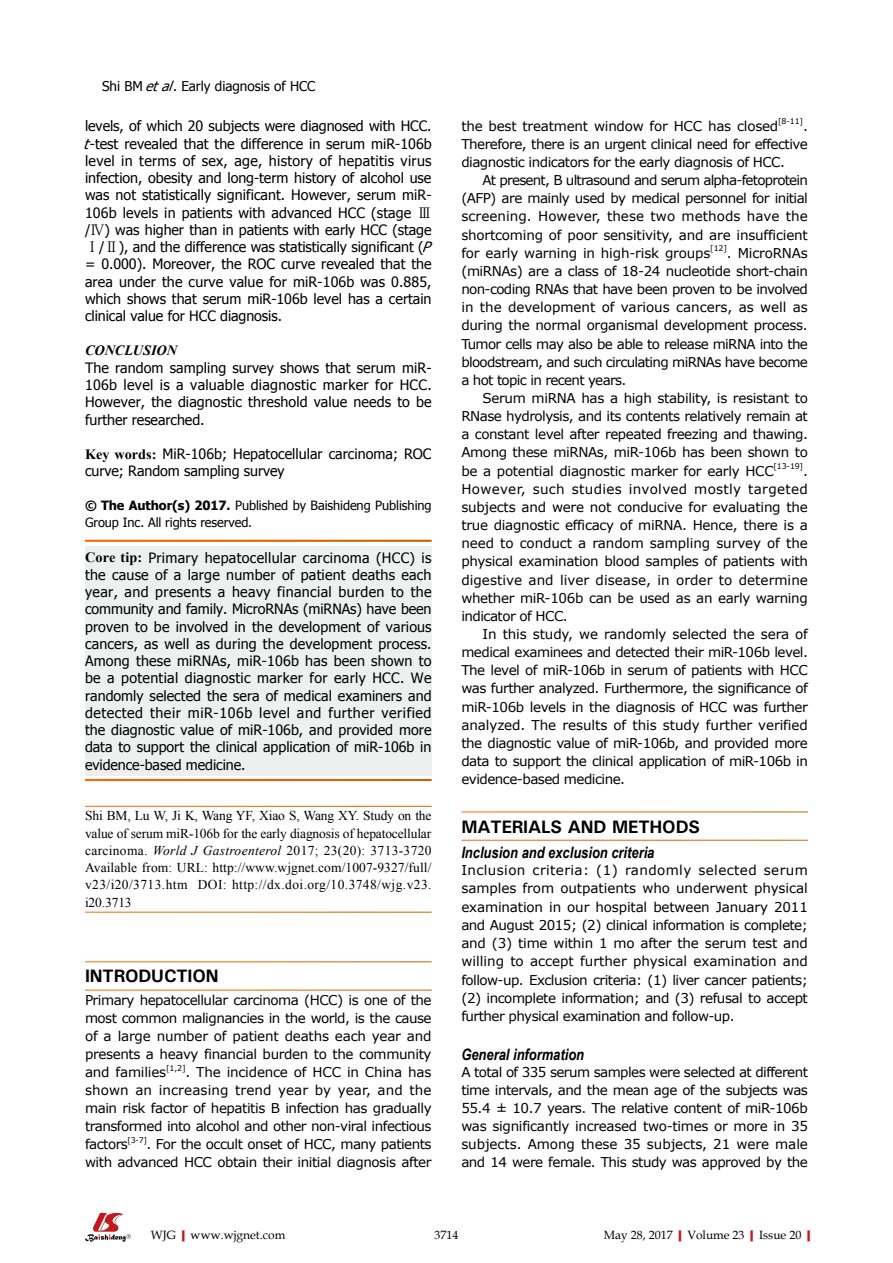
<style>
.page{position:relative;width:893px;height:1263px;background:#fff}
.page>*{position:absolute;margin:0;border:0;box-sizing:border-box;transform-origin:0 0}
.t1{font:700 18px "Univers";letter-spacing:-.01em;color:#000}
.t2{font:italic 700 15.75px "Arial Narrow";color:#000}
.t3{font:14.25px/17.2px "Tahoma";color:#000}
.t4{font:italic 700 14.25px "Times New Roman";letter-spacing:-.005em;color:#000}
.t5{font:13.5px/18.1px "Verdana";letter-spacing:-.04em;color:#000;text-align:justify}
.t6{font:13.5px/17.2px "Times New Roman";letter-spacing:.03em;color:#000;text-align:justify}
.t7{font:13.5px "Verdana";letter-spacing:-.02em;color:#000}
.t8{font:13.5px "Tahoma";color:#000}
.t9{font:12.75px/17.2px "Tahoma";letter-spacing:-.005em;color:#000}
.t10{font:12px "Book Antiqua";color:#000}
.t11{font:7.8px "Verdana";letter-spacing:-.02em;color:#000}
.s1{font-style:italic}
.s2{font-family:"Koz Min Pro"}
.s3{font-family:"Times New Roman";font-weight:700}
.s4{font-weight:700}
.s5{font-weight:700;color:#c01920}
</style>
<div class="page">
<div style="left:85px;top:546px;width:347px;height:229px;background:#eeefef"></div>
<svg style="left:85px;top:1213px;width:46px;height:29px"></svg>
<p class="t8" style="left:102px;top:77px;width:215px">Shi BM <span class="s1">etal</span>. Early diagnosis of HCC</p>
<p class="t3" style="left:83px;top:117px;width:355px">levels, of which 20 subjects were diagnosed with HCC. <span class="s1">t</span>-test revealed that the difference in serum miR-106b level in terms of sex, age, history of hepatitis virus infection, obesity and long-term history of alcohol use was not statistically significant. However, serum miR-106b levels in patients with advanced HCC (stage <span class="s2">Ⅲ </span>/<span class="s2">Ⅳ</span>) was higher than in patients with early HCC (stage <span class="s2">Ⅰ</span>/<span class="s2">Ⅱ</span>), and the difference was statistically significant (<span class="s1">P </span>= 0.000). Moreover, the ROC curve revealed that the area under the curve value for miR-106b was 0.885, which shows that serum miR-106b level has a certain clinical value for HCC diagnosis.</p>
<p class="t4" style="left:85px;top:340px;width:93px">CONCLUSION</p>
<p class="t3" style="left:85px;top:358px;width:348px;text-align:justify">The random sampling survey shows that serum miR-106b level is a valuable diagnostic marker for HCC.<br>However, the diagnostic threshold value needs to be further researched.</p>
<p class="t3" style="left:85px;top:445px;width:348px"><span class="s3">Key words:</span> MiR-106b; Hepatocellular carcinoma; ROC curve; Random sampling survey</p>
<p class="t9" style="left:85px;top:496px;width:348px"><span class="s4">© The Author(s) 2017.</span> Published by Baishideng Publishing<br>Group Inc. All rights reserved.</p>
<p class="t3" style="left:85px;top:548px;width:348px;text-align:justify"><span class="s3">Core tip:</span> Primary hepatocellular carcinoma (HCC) is the cause of a large number of patient deaths each year, and presents a heavy financial burden to the community and family. MicroRNAs (miRNAs) have been proven to be involved in the development of various cancers, as well as during the development process.<br>Among these miRNAs, miR-106b has been shown to be a potential diagnostic marker for early HCC. We randomly selected the sera of medical examiners and detected their miR-106b level and further verified the diagnostic value of miR-106b, and provided more data to support the clinical application of miR-106b in evidence-based medicine.</p>
<p class="t6" style="left:85px;top:807px;width:348px">Shi BM, Lu W, Ji K, Wang YF, Xiao S, Wang XY. Study on the value of serum miR-106b for the early diagnosis of hepatocellular carcinoma. <span class="s1">World J Gastroenterol</span> 2017; 23(20): 3713-3720<br>Available from: URL: http://www.wjgnet.com/1007-9327/full/ v23/i20/3713.htm DOI: http://dx.doi.org/10.3748/wjg.v23. i20.3713</p>
<h1 class="t1" style="left:85px;top:964px;width:135px">INTRODUCTION</h1>
<p class="t5" style="left:85px;top:991px;width:348px">Primary hepatocellular carcinoma (HCC) is one of the most common malignancies in the world, is the cause of a large number of patient deaths each year and presents a heavy financial burden to the community and families</p>
<p class="t11" style="left:166px;top:1062px;width:21px">[1,2]</p>
<p class="t5" style="left:85px;top:1063px;width:348px;text-indent:100px">. The incidence of HCC in China has shown an increasing trend year by year, and the main risk factor of hepatitis B infection has gradually transformed into alcohol and other non-viral infectious factors</p>
<p class="t11" style="left:127px;top:1134px;width:21px">[3-7]</p>
<p class="t5" style="left:85px;top:1135px;width:348px;text-align:right">. For the occult onset of HCC, many patients<br>with advanced HCC obtain their initial diagnosis after</p>
<p class="t7" style="left:461px;top:117px;width:318px">the best treatment window for HCC has closed</p>
<p class="t11" style="left:778px;top:116px;width:27px">[8-11]</p>
<p class="t5" style="left:461px;top:117px;width:348px;text-indent:342px">.<br>Therefore, there is an urgent clinical need for effective diagnostic indicators for the early diagnosis of HCC.</p>
<p class="t5" style="left:461px;top:171px;width:348px;text-indent:21px">At present, B ultrasound and serum alpha-fetoprotein (AFP) are mainly used by medical personnel for initial screening. However, these two methods have the shortcoming of poor sensitivity, and are insufficient for early warning in high-risk groups</p>
<p class="t11" style="left:710px;top:243px;width:18px">[12]</p>
<p class="t5" style="left:461px;top:244px;width:348px;text-indent:266px">. MicroRNAs (miRNAs) are a class of 18-24 nucleotide short-chain non-coding RNAs that have been proven to be involved in the development of various cancers, as well as during the normal organismal development process.<br>Tumor cells may also be able to release miRNA into the bloodstream, and such circulating miRNAs have become a hot topic in recent years.</p>
<p class="t5" style="left:461px;top:389px;width:348px;text-indent:21px">Serum miRNA has a high stability, is resistant to RNase hydrolysis, and its contents relatively remain at a constant level after repeated freezing and thawing.<br>Among these miRNAs, miR-106b has been shown to be a potential diagnostic marker for early HCC</p>
<p class="t11" style="left:774px;top:461px;width:31px">[13-19]</p>
<p class="t5" style="left:461px;top:461px;width:348px;text-indent:342px">.<br>However, such studies involved mostly targeted subjects and were not conducive for evaluating the true diagnostic efficacy of miRNA. Hence, there is a need to conduct a random sampling survey of the physical examination blood samples of patients with digestive and liver disease, in order to determine whether miR-106b can be used as an early warning indicator of HCC.</p>
<p class="t5" style="left:461px;top:625px;width:348px;text-indent:21px">In this study, we randomly selected the sera of medical examinees and detected their miR-106b level.<br>The level of miR-106b in serum of patients with HCC was further analyzed. Furthermore, the significance of miR-106b levels in the diagnosis of HCC was further analyzed. The results of this study further verified the diagnostic value of miR-106b, and provided more data to support the clinical application of miR-106b in evidence-based medicine.</p>
<h1 class="t1" style="left:461px;top:815px;width:240px">MATERIALS AND METHODS</h1>
<p class="t2" style="left:461px;top:841px;width:195px">Inclusion and exclusion criteria</p>
<p class="t5" style="left:461px;top:861px;width:348px">Inclusion criteria: (1) randomly selected serum samples from outpatients who underwent physical examination in our hospital between January 2011 and August 2015; (2) clinical information is complete; and (3) time within 1 mo after the serum test and willing to accept further physical examination and follow-up. Exclusion criteria: (1) liver cancer patients; (2) incomplete information; and (3) refusal to accept further physical examination and follow-up.</p>
<p class="t2" style="left:461px;top:1042px;width:124px">General information</p>
<p class="t5" style="left:461px;top:1063px;width:348px">A total of 335 serum samples were selected at different time intervals, and the mean age of the subjects was 55.4 ± 10.7 years. The relative content of miR-106b was significantly increased two-times or more in 35 subjects. Among these 35 subjects, 21 were male and 14 were female. This study was approved by the</p>
<p class="t10" style="left:151px;top:1226px;width:136px">WJG<span class="s5">|</span>www.wjgnet.com</p>
<p class="t10" style="left:434px;top:1226px;width:25px">3714</p>
<p class="t10" style="left:604px;top:1226px;width:214px">May 28, 2017<span class="s5">|</span>Volume 23<span class="s5">|</span>Issue 20<span class="s5">|</span></p>
</div>
